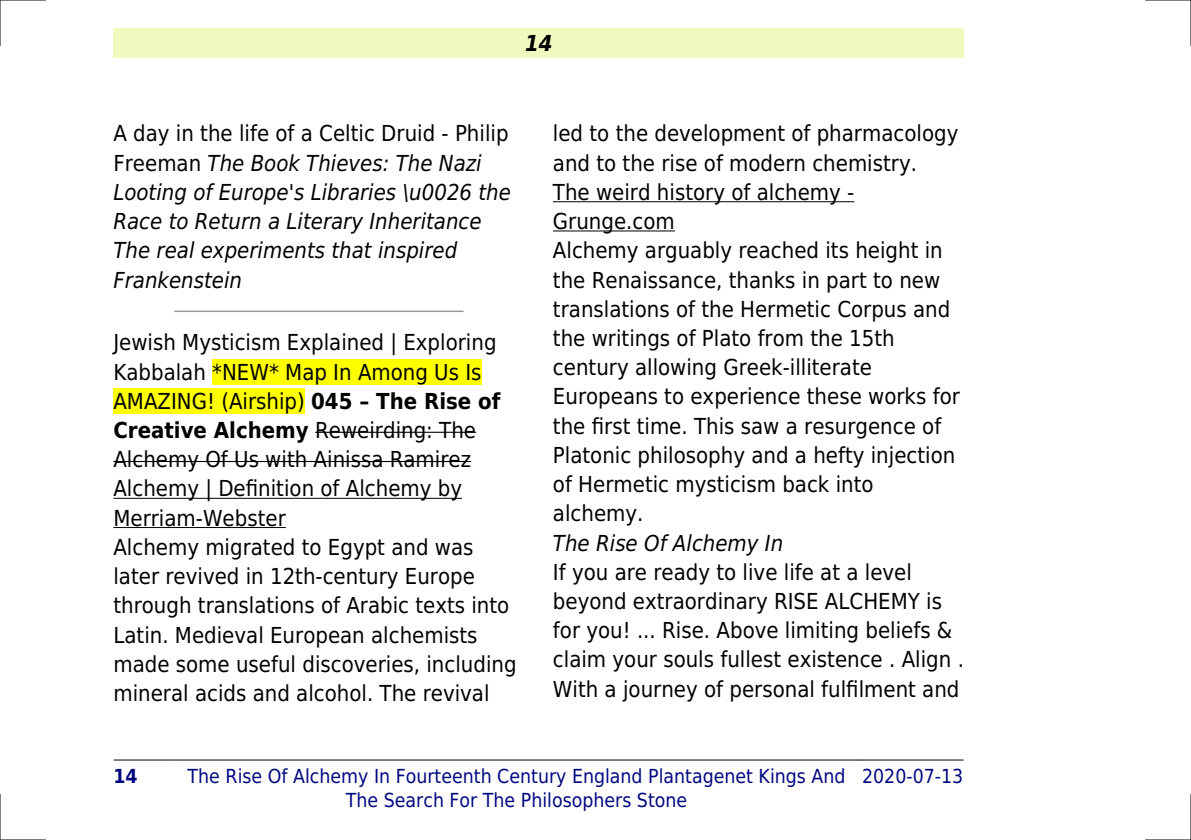
<style>
.page{position:relative;width:1191px;height:840px;background:#fff}
.page>*{position:absolute;margin:0;border:0;box-sizing:border-box;transform-origin:0 0}
.t1{font:22px/29.2px "DejaVu Sans Condensed";color:#000}
.t2{font:italic 22px/29.2px "DejaVu Sans Condensed";color:#000}
.t3{font:italic 700 22px "DejaVu Sans Condensed";color:#000}
.t4{font:19.4px/23.2px "DejaVu Sans Condensed";color:#000880;text-align:center}
.t5{font:700 19.4px "DejaVu Sans Condensed";color:#000880}
.s1{font-style:normal}
.s2{font-weight:700}
</style>
<div class="page">
<div style="left:113px;top:28px;width:851px;height:30px;background:#effbbe"></div>
<hr style="left:114px;top:759px;width:57px;height:1px;background:#000">
<hr style="left:171px;top:759px;width:691px;height:1px;background:#000">
<hr style="left:862px;top:759px;width:101px;height:1px;background:#000">
<hr style="left:175px;top:310px;width:288px;height:2px;background:#999">
<div style="left:212px;top:359px;width:269px;height:25px;background:#ff0"></div>
<div style="left:113px;top:388px;width:192px;height:26px;background:#ff0"></div>
<hr style="left:315px;top:431px;width:161px;height:1px;background:#000">
<hr style="left:113px;top:460px;width:358px;height:2px;background:#000">
<hr style="left:113px;top:497px;width:349px;height:1px;background:#000">
<hr style="left:113px;top:526px;width:173px;height:1px;background:#000">
<hr style="left:553px;top:201px;width:301px;height:1px;background:#000">
<hr style="left:553px;top:230px;width:122px;height:1px;background:#000">
<hr style="left:0;top:0;width:45px;height:1px;background:#000">
<hr style="left:1145px;top:0;width:46px;height:1px;background:#000">
<hr style="left:0;top:839px;width:45px;height:1px;background:#000">
<hr style="left:1145px;top:839px;width:46px;height:1px;background:#000">
<hr style="left:0;top:0;width:1px;height:45px;background:#000">
<hr style="left:0;top:794px;width:1px;height:45px;background:#000">
<hr style="left:1190px;top:0;width:1px;height:45px;background:#000">
<hr style="left:1190px;top:794px;width:1px;height:45px;background:#000">
<p class="t3" style="left:525px;top:30px;width:29px">14</p>
<p class="t2" style="left:113px;top:119px;width:399px"><span class="s1">A day in the life of a Celtic Druid - Philip Freeman</span> The Book Thieves: The Nazi Looting of Europe's Libraries \u0026 the Race to Return a Literary Inheritance The real experiments that inspired Frankenstein</p>
<p class="t1" style="left:113px;top:328px;width:405px">Jewish Mysticism Explained | Exploring Kabbalah *NEW* Map In Among Us Is AMAZING! (Airship) <span class="s2">045 The Rise of Creative Alchemy</span> Reweirding: The Alchemy Of Us with Ainissa Ramirez Alchemy | Definition of Alchemy by Merriam-Webster<br>Alchemy migrated to Egypt and was later revived in 12th-century Europe through translations of Arabic texts into Latin. Medieval European alchemists made some useful discoveries, including mineral acids and alcohol. The revival</p>
<p class="t1" style="left:553px;top:119px;width:408px">led to the development of pharmacology and to the rise of modern chemistry.<br>The weird history of alchemy - Grunge.com<br>Alchemy arguably reached its height in the Renaissance, thanks in part to new translations of the Hermetic Corpus and the writings of Plato from the 15th century allowing Greek-illiterate Europeans to experience these works for the first time. This saw a resurgence of Platonic philosophy and a hefty injection of Hermetic mysticism back into alchemy.</p>
<p class="t2" style="left:553px;top:528px;width:232px">The Rise Of Alchemy In</p>
<p class="t1" style="left:553px;top:557px;width:412px">If you are ready to live life at a level beyond extraordinary RISE ALCHEMY is for you! ... Rise. Above limiting beliefs &amp; claim your souls fullest existence . Align .<br>With a journey of personal fulfilment and</p>
<p class="t5" style="left:113px;top:765px;width:26px">14</p>
<p class="t4" style="left:188px;top:764px;width:659px">The Rise Of Alchemy In Fourteenth Century England Plantagenet Kings And<br>The Search For The Philosophers Stone</p>
<p class="t4" style="left:862px;top:764px;width:103px">2020-07-13</p>
</div>
